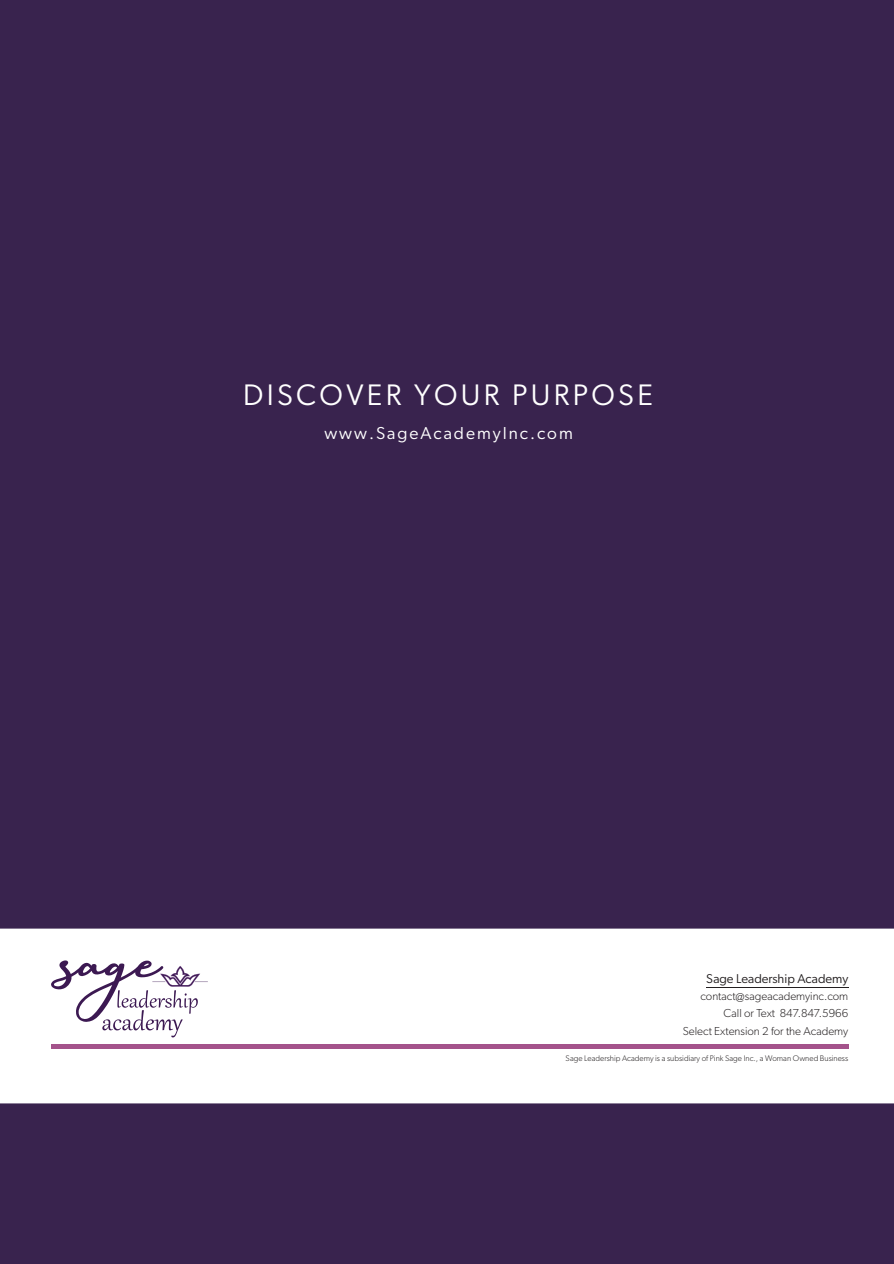
<style>
.page{position:relative;width:894px;height:1264px;background:#fff}
.page>*{position:absolute;margin:0;border:0;box-sizing:border-box;transform-origin:0 0}
.t1{font:29.7px "Gibson";letter-spacing:.115em;color:#fff}
.t2{font:17.4px "Gibson";letter-spacing:.115em;color:#fff}
.t3{font:12.9px "Gibson";color:#231f20}
.t4{font:300 11.55px/17.4px "Gibson";color:#231f20;text-align:right}
.t5{font:300 8.1px "Gibson";color:#231f20}
</style>
<div class="page">
<div style="left:0;top:0;width:893px;height:1263px;background:#39234e"></div>
<div style="left:0;top:928px;width:893px;height:175px;background:#fff"></div>
<svg style="left:51px;top:960px;width:157px;height:77px;background:#dcd6e0"></svg>
<div style="left:51px;top:1044px;width:797px;height:5px;background:#a4538b"></div>
<hr style="left:706px;top:986px;width:142px;height:1px;background:#231f20">
<h1 class="t1" style="left:243px;top:376px;width:411px">DISCOVER YOUR PURPOSE</h1>
<h2 class="t2" style="left:324px;top:422px;width:250px">www.SageAcademyInc.com</h2>
<p class="t3" style="left:706px;top:970px;width:143px">Sage Leadership Academy</p>
<p class="t4" style="left:682px;top:987px;width:167px">contact@sageacademyinc.com<br>Call or Text 847.847.5966<br>Select Extension 2 for the Academy</p>
<p class="t5" style="left:565px;top:1053px;width:284px">Sage Leadership Academy is a subsidiary of Pink Sage Inc., a Woman Owned Business</p>
</div>
